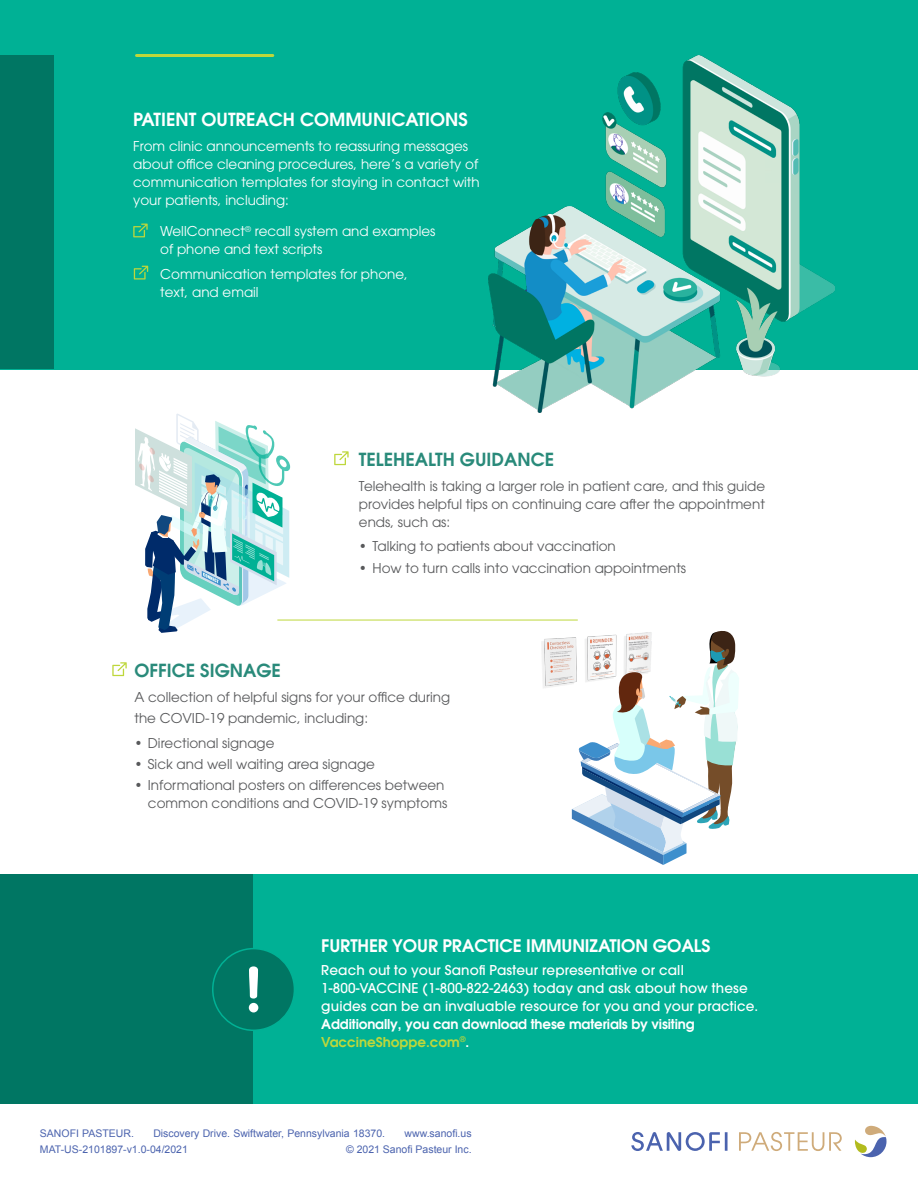
<style>
.page{position:relative;width:918px;height:1188px;background:#fff}
.page>*{position:absolute;margin:0;border:0;box-sizing:border-box;transform-origin:0 0}
.t1{font:600 18px "Avant Garde";color:#298a7a}
.t2{font:600 18px "Avant Garde";color:#fff}
.t3{font:600 17.25px "Avant Garde";letter-spacing:-.01em;color:#fff}
.t4{font:13.5px/18px "ITC Avant Garde Std";color:#58595b;text-align:justify}
.t5{font:13.5px/18px "ITC Avant Garde Std";color:#fff}
.t6{font:500 13.5px/18px "Avant Garde";letter-spacing:.01em;color:#fff}
.t7{font:600 13.5px/18px "Avant Garde";letter-spacing:-.01em;color:#fff}
.t8{font:10.5px "Arial";color:#4b63ae}
.s1{color:#bed73b}
</style>
<div class="page">
<div style="left:0;top:0;width:918px;height:369px;background:#00b195"></div>
<svg style="left:631px;top:1132px;width:97px;height:19px"></svg>
<svg style="left:855px;top:1126px;width:32px;height:31px"></svg>
<svg style="left:739px;top:1132px;width:103px;height:19px"></svg>
<div style="left:0;top:56px;width:54px;height:313px;background:#007663"></div>
<hr style="left:136px;top:54px;width:137px;height:3px;background:#bed73b">
<hr style="left:277px;top:620px;width:301px;height:1px;background:#bed73b">
<div style="left:0;top:875px;width:918px;height:229px;background:#00b195"></div>
<div style="left:0;top:875px;width:253px;height:229px;background:#007663"></div>
<div style="left:213px;top:949px;width:81px;height:81px;background:#007663;border-radius:50%"></div>
<div style="left:212px;top:948px;width:83px;height:83px;border:2px solid #00b195;border-radius:50%"></div>
<svg style="left:249px;top:966px;width:9px;height:33px"></svg>
<div style="left:249px;top:1003px;width:9px;height:9px;background:#fff;border-radius:50%"></div>
<svg style="left:135px;top:414px;width:155px;height:219px"></svg>
<img style="left:518px;top:619px;width:60px;height:69px">
<svg style="left:572px;top:629px;width:167px;height:236px"></svg>
<img style="left:489px;top:56px;width:345px;height:356px">
<svg style="left:133px;top:224px;width:15px;height:13px"></svg>
<svg style="left:334px;top:451px;width:15px;height:14px"></svg>
<svg style="left:112px;top:662px;width:15px;height:14px"></svg>
<svg style="left:134px;top:266px;width:14px;height:14px"></svg>
<h1 class="t2" style="left:133px;top:107px;width:336px">PATIENT OUTREACH COMMUNICATIONS</h1>
<p class="t5" style="left:133px;top:136px;width:348px">From clinic announcements to reassuring messages about office cleaning procedures, here’s a variety of communication templates for staying in contact with your patients, including:</p>
<p class="t5" style="left:160px;top:222px;width:277px">WellConnect<sup>®</sup> recall system and examples of phone and text scripts</p>
<p class="t5" style="left:160px;top:265px;width:249px">Communication templates for phone, text, and email</p>
<h1 class="t1" style="left:359px;top:447px;width:197px">TELEHEALTH GUIDANCE</h1>
<p class="t4" style="left:359px;top:476px;width:408px">Telehealth is taking a larger role in patient care, and this guide provides helpful tips on continuing care after the appointment ends, such as:</p>
<p class="t4" style="left:359px;top:537px;width:258px">• Talking to patients about vaccination</p>
<p class="t4" style="left:359px;top:558px;width:329px">• How to turn calls into vaccination appointments</p>
<h1 class="t1" style="left:134px;top:659px;width:148px">OFFICE SIGNAGE</h1>
<p class="t4" style="left:134px;top:686px;width:317px;line-height:21px">A collection of helpful signs for your office during the COVID-19 pandemic, including:</p>
<p class="t4" style="left:134px;top:734px;width:142px">• Directional signage</p>
<p class="t4" style="left:134px;top:755px;width:242px">• Sick and well waiting area signage</p>
<p class="t4" style="left:134px;top:776px;width:314px;text-align:right">• Informational posters on differences between common conditions and COVID-19 symptoms</p>
<p class="t3" style="left:321px;top:935px;width:391px">FURTHER YOUR PRACTICE IMMUNIZATION GOALS</p>
<p class="t6" style="left:321px;top:961px;width:438px">Reach out to your Sanofi Pasteur representative or call<br>1-800-VACCINE (1-800-822-2463) today and ask about how these guides can be an invaluable resource for you and your practice.</p>
<p class="t7" style="left:321px;top:1015px;width:375px">Additionally, you can download these materials by visiting<br><span class="s1">VaccineShoppe.com</span><sup>®</sup>.</p>
<p class="t8" style="left:40px;top:1126px;width:96px">SANOFI PASTEUR.</p>
<p class="t8" style="left:153px;top:1126px;width:233px">Discovery Drive. Swiftwater, Pennsylvania 18370.</p>
<p class="t8" style="left:405px;top:1126px;width:69px">www.sanofi.us</p>
<p class="t8" style="left:40px;top:1143px;width:150px">MAT-US-2101897-v1.0-04/2021</p>
<p class="t8" style="left:346px;top:1143px;width:127px">© 2021 Sanofi Pasteur Inc.</p>
</div>
